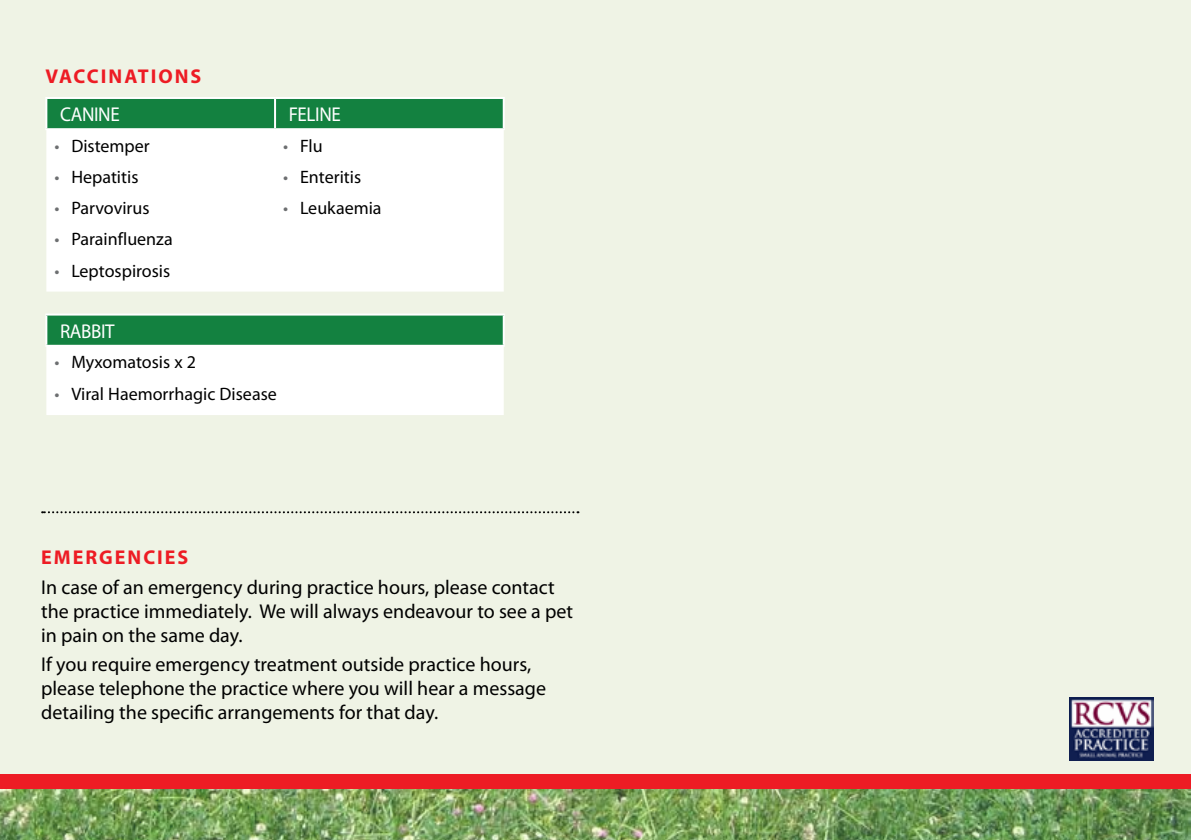
<style>
.page{position:relative;width:1191px;height:840px;background:#fff}
.page>*{position:absolute;margin:0;border:0;box-sizing:border-box;transform-origin:0 0}
.t1{font:20px/24px "Myriad Pro";color:#000}
.t2{font:700 20px "Myriad Pro";letter-spacing:.1em;color:#ed1c24}
.t3{font:20px "Myriad Pro";letter-spacing:-.02em;color:#fff;scale:.95 1}
.t4{font:18px "Myriad Pro";color:#000}
.s1{color:#6d6f71}
</style>
<div class="page">
<div style="left:0;top:0;width:1191px;height:839px;background:#eff3e5"></div>
<img style="left:1069px;top:697px;width:84px;height:63px">
<img style="left:0;top:788px;width:1191px;height:51px">
<div style="left:0;top:774px;width:1191px;height:14px;background:#ed1c24"></div>
<svg style="left:42px;top:511px;width:536px;height:2px"></svg>
<div style="left:47px;top:99px;width:456px;height:29px;background:#138140"></div>
<div style="left:46px;top:130px;width:458px;height:161px;background:#fff"></div>
<hr style="left:45px;top:97px;width:230px;height:2px;background:#fff">
<hr style="left:45px;top:99px;width:2px;height:29px;background:#fff">
<hr style="left:275px;top:97px;width:230px;height:2px;background:#fff">
<hr style="left:274px;top:99px;width:2px;height:29px;background:#fff">
<hr style="left:503px;top:99px;width:2px;height:29px;background:#fff">
<hr style="left:45px;top:128px;width:230px;height:2px;background:#fff">
<hr style="left:275px;top:128px;width:230px;height:2px;background:#fff">
<div style="left:46px;top:314px;width:458px;height:31px;background:#138140"></div>
<div style="left:46px;top:346px;width:458px;height:69px;background:#fff"></div>
<hr style="left:45px;top:313px;width:460px;height:2px;background:#fff">
<hr style="left:45px;top:315px;width:2px;height:29px;background:#fff">
<hr style="left:503px;top:315px;width:2px;height:29px;background:#fff">
<hr style="left:45px;top:344px;width:460px;height:2px;background:#fff">
<p class="t2" style="left:45px;top:63px;width:158px">VACCINATIONS</p>
<p class="t3" style="left:60px;top:102px;width:64px">CANINE</p>
<p class="t3" style="left:289px;top:102px;width:56px">FELINE</p>
<p class="t4" style="left:54px;top:134px;width:97px"><span class="s1">•</span> Distemper</p>
<p class="t4" style="left:283px;top:134px;width:41px"><span class="s1">•</span> Flu</p>
<p class="t4" style="left:54px;top:165px;width:86px"><span class="s1">•</span> Hepatitis</p>
<p class="t4" style="left:283px;top:165px;width:80px"><span class="s1">•</span> Enteritis</p>
<p class="t4" style="left:54px;top:197px;width:97px"><span class="s1">•</span> Parvovirus</p>
<p class="t4" style="left:283px;top:197px;width:100px"><span class="s1">•</span> Leukaemia</p>
<p class="t4" style="left:54px;top:228px;width:120px"><span class="s1">•</span> Parainfluenza</p>
<p class="t4" style="left:54px;top:259px;width:117px"><span class="s1">•</span> Leptospirosis</p>
<p class="t3" style="left:60px;top:318px;width:59px">RABBIT</p>
<p class="t4" style="left:54px;top:351px;width:143px"><span class="s1">•</span> Myxomatosis x 2</p>
<p class="t4" style="left:54px;top:382px;width:224px"><span class="s1">•</span> Viral Haemorrhagic Disease</p>
<p class="t2" style="left:41px;top:543px;width:149px">EMERGENCIES</p>
<p class="t1" style="left:41px;top:574px;width:533px">In case of an emergency during practice hours, please contact the practice immediately. We will always endeavour to see a pet in pain on the same day.</p>
<p class="t1" style="left:41px;top:652px;width:506px">If you require emergency treatment outside practice hours, please telephone the practice where you will hear a message detailing the specific arrangements for that day.</p>
</div>
